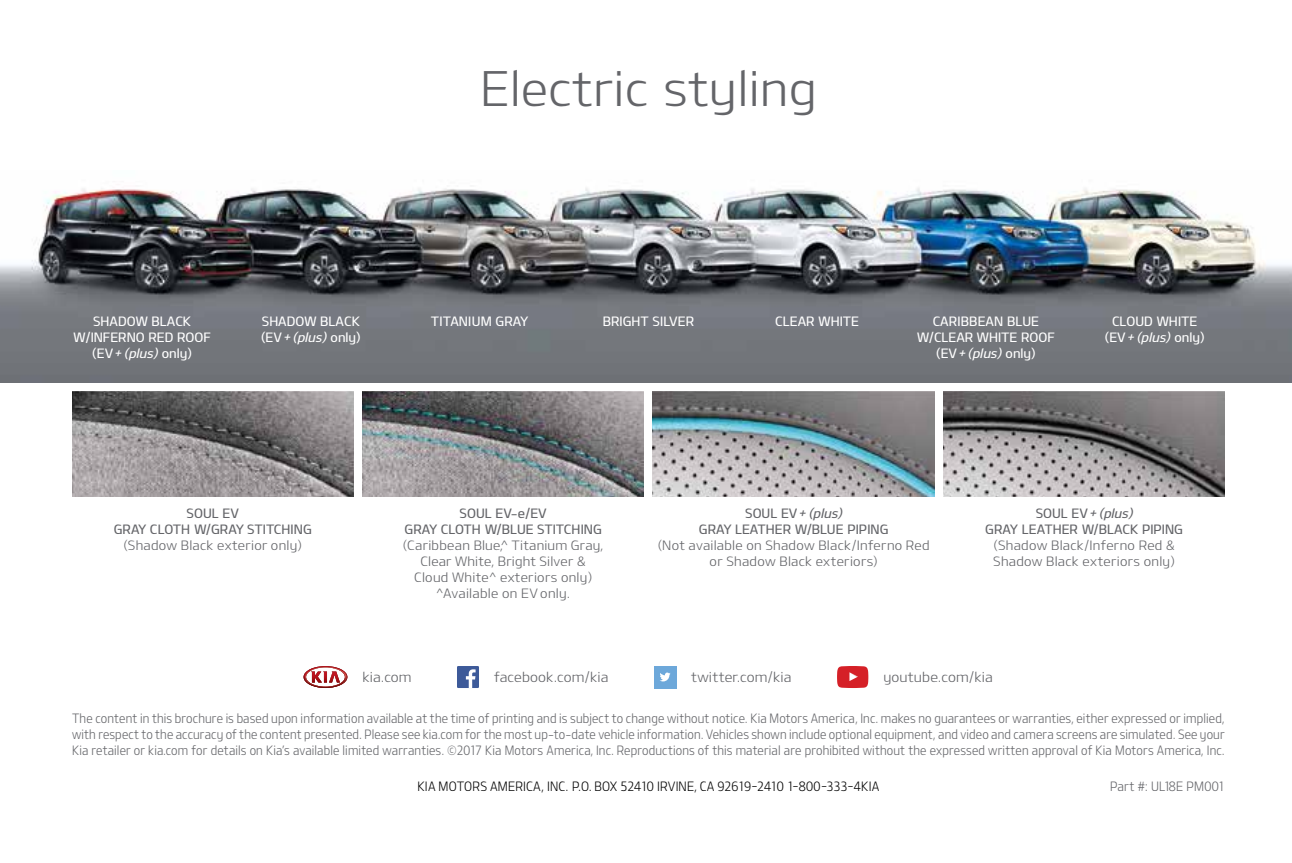
<style>
.page{position:relative;width:1292px;height:863px;background:#fff}
.page>*{position:absolute;margin:0;border:0;box-sizing:border-box;transform-origin:0 0}
.t1{font:48px "Design KOTFL";letter-spacing:.01em;color:#646569}
.t2{font:13.8px "Design KOTFL";letter-spacing:.01em;color:#646569}
.t3{font:13px/16px "Design KOTFL";letter-spacing:.02em;color:#646569;text-align:justify;scale:.87 1}
.t4{font:13px/16px "Design KOTFL";letter-spacing:.02em;color:#646569;text-align:center}
.t5{font:13px/16px "Design KOTFM";color:#fff;text-align:center}
.t6{font:13px/16px "Design KOTFM";color:#646569;text-align:center}
.t7{font:13px "Design KOTFL";letter-spacing:.015em;color:#000;scale:.9 1}
.t8{font:13px "Design KOTFL";letter-spacing:.02em;color:#646569;scale:.9 1}
.s1{font-style:italic}
</style>
<div class="page">
<img style="left:943px;top:392px;width:281px;height:105px">
<img style="left:652px;top:392px;width:282px;height:105px">
<img style="left:362px;top:392px;width:282px;height:105px">
<img style="left:72px;top:392px;width:281px;height:105px">
<img style="left:0;top:188px;width:1291px;height:195px">
<svg style="left:837px;top:666px;width:31px;height:22px"></svg>
<div style="left:654px;top:666px;width:22px;height:22px;background:#6da8da"></div>
<svg style="left:660px;top:672px;width:10px;height:9px"></svg>
<div style="left:457px;top:666px;width:22px;height:22px;background:#3d5a99"></div>
<svg style="left:466px;top:669px;width:9px;height:19px"></svg>
<svg style="left:303px;top:666px;width:44px;height:22px"></svg>
<h1 class="t1" style="left:480px;top:57px;width:337px">Electric styling</h1>
<p class="t5" style="left:73px;top:312px;width:139px">SHADOW BLACK<br>W/INFERNO RED ROOF (EV <span class="s1">+(plus)</span>only)</p>
<p class="t5" style="left:262px;top:312px;width:99px">SHADOW BLACK</p>
<p class="t5" style="left:430px;top:312px;width:99px">TITANIUM GRAY</p>
<p class="t5" style="left:602px;top:312px;width:93px">BRIGHT SILVER</p>
<p class="t5" style="left:775px;top:312px;width:85px">CLEAR WHITE</p>
<p class="t5" style="left:261px;top:328px;width:101px">(EV <span class="s1">+(plus)</span>only)</p>
<p class="t5" style="left:916px;top:312px;width:139px">CARIBBEAN BLUE<br>W/CLEAR WHITE ROOF (EV <span class="s1">+(plus)</span>only)</p>
<p class="t5" style="left:1104px;top:312px;width:101px">CLOUD WHITE (EV <span class="s1">+(plus)</span>only)</p>
<p class="t6" style="left:114px;top:505px;width:200px">SOUL EV<br>GRAY CLOTH W/GRAY STITCHING</p>
<p class="t4" style="left:123px;top:537px;width:180px">(Shadow Black exterior only)</p>
<p class="t6" style="left:404px;top:505px;width:199px">SOUL EV-e/EV<br>GRAY CLOTH W/BLUE STITCHING</p>
<p class="t4" style="left:403px;top:537px;width:202px">(Caribbean Blue,^ Titanium Gray,<br>Clear White, Bright Silver &amp;<br>Cloud White^ exteriors only) ^Available on EV only.</p>
<p class="t6" style="left:698px;top:505px;width:191px">SOUL EV <span class="s1">+ (plus)<br></span>GRAY LEATHER W/BLUE PIPING</p>
<p class="t4" style="left:657px;top:537px;width:273px">(Not available on Shadow Black/Inferno Red or Shadow Black exteriors)</p>
<p class="t6" style="left:985px;top:505px;width:199px">SOUL EV <span class="s1">+ (plus)<br></span>GRAY LEATHER W/BLACK PIPING</p>
<p class="t4" style="left:993px;top:537px;width:183px;text-align:left">(Shadow Black/Inferno Red &amp;<br>Shadow Black exteriors only)</p>
<p class="t2" style="left:362px;top:668px;width:51px">kia.com</p>
<p class="t2" style="left:494px;top:668px;width:116px">facebook.com/kia</p>
<p class="t2" style="left:691px;top:668px;width:102px">twitter.com/kia</p>
<p class="t2" style="left:883px;top:668px;width:111px">youtube.com/kia</p>
<p class="t3" style="left:72px;top:709px;width:1326px">The content in this brochure is based upon information available at the time of printing and is subject to change without notice. Kia Motors America, Inc. makes no guarantees or warranties, either expressed or implied, with respect to the accuracy of the content presented. Please see kia.com for the most up-to-date vehicle information. Vehicles shown include optional equipment, and video and camera screens are simulated. See your Kia retailer or kia.com for details on Kia’s available limited warranties. ©2017 Kia Motors America, Inc. Reproductions of this material are prohibited without the expressed written approval of Kia Motors America, Inc.</p>
<p class="t7" style="left:417px;top:778px;width:515px">KIA MOTORS AMERICA, INC. P.O. BOX 52410 IRVINE, CA 92619-2410 1-800-333-4KIA</p>
<p class="t8" style="left:1109px;top:778px;width:129px">Part #: UL18E PM001</p>
</div>
